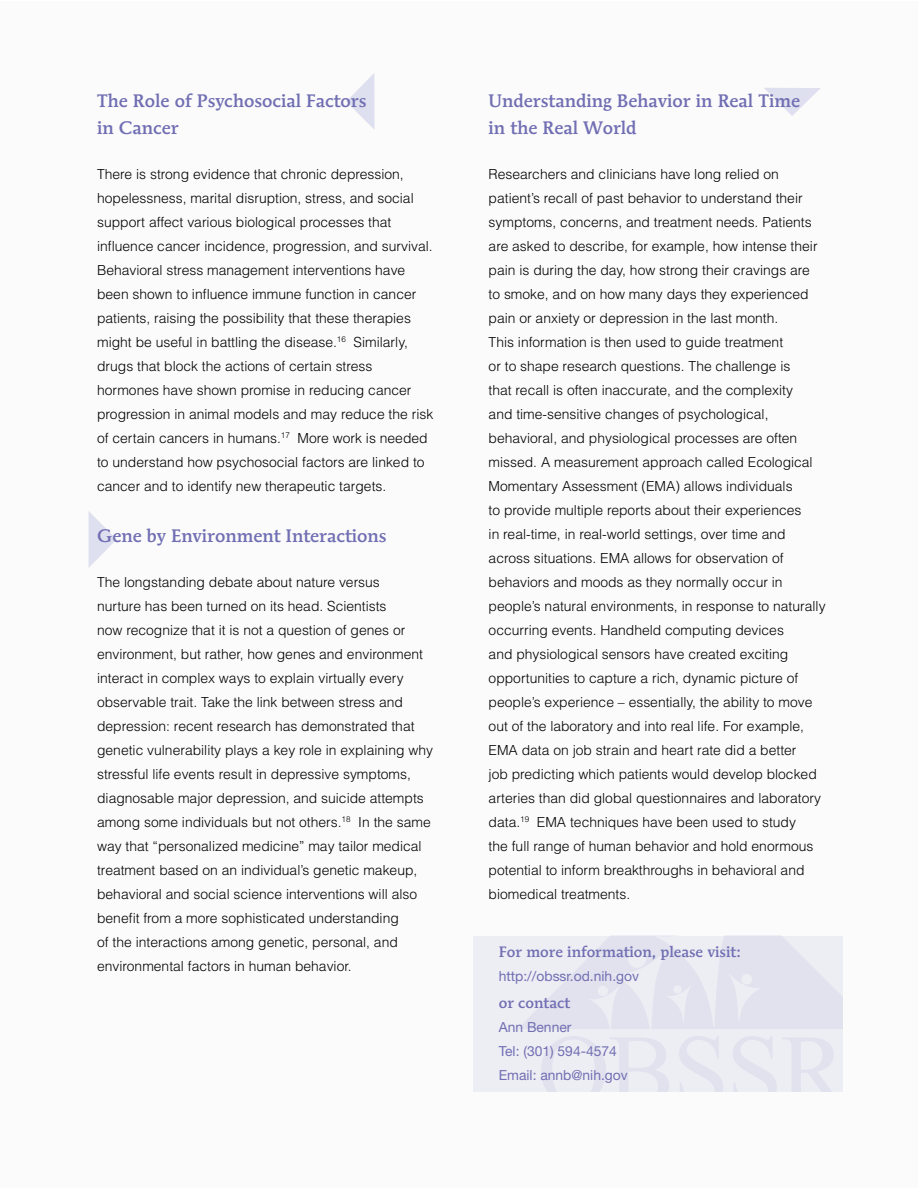
<style>
.page{position:relative;width:918px;height:1188px;background:#fff}
.page>*{position:absolute;margin:0;border:0;box-sizing:border-box;transform-origin:0 0}
.t1{font:500 18px/27px "Mendoza Roman";color:#716fb3}
.t2{font:500 15px "Mendoza Roman";color:#716fb3}
.t3{font:300 13.8px/24px "Helvetica";color:#000}
.t4{font:13.8px/24px "Helvetica Neue";color:#716fb3}
</style>
<div class="page">
<div style="left:0;top:1px;width:918px;height:1187px;background:#fbfbfb"></div>
<hr style="left:0;top:752px;width:1px;height:318px;background:#bec0df">
<svg style="left:89px;top:512px;width:28px;height:55px"></svg>
<svg style="left:764px;top:88px;width:56px;height:28px"></svg>
<svg style="left:346px;top:73px;width:29px;height:56px"></svg>
<div style="left:473px;top:936px;width:370px;height:156px;background:#ededf4"></div>
<svg style="left:541px;top:1036px;width:128px;height:56px"></svg>
<svg style="left:679px;top:1036px;width:44px;height:56px"></svg>
<svg style="left:733px;top:1036px;width:100px;height:56px"></svg>
<svg style="left:518px;top:936px;width:325px;height:93px"></svg>
<h1 class="t1" style="left:97px;top:87px;width:271px">The Role of Psychosocial Factors in Cancer</h1>
<p class="t3" style="left:97px;top:161px;width:338px">There is strong evidence that chronic depression, hopelessness, marital disruption, stress, and social support affect various biological processes that influence cancer incidence, progression, and survival.<br>Behavioral stress management interventions have been shown to influence immune function in cancer patients, raising the possibility that these therapies might be useful in battling the disease.<sup>16</sup> Similarly, drugs that block the actions of certain stress hormones have shown promise in reducing cancer progression in animal models and may reduce the risk of certain cancers in humans.<sup>17</sup> More work is needed to understand how psychosocial factors are linked to cancer and to identify new therapeutic targets.</p>
<h1 class="t1" style="left:97px;top:522px;width:291px">Gene by Environment Interactions</h1>
<p class="t3" style="left:97px;top:569px;width:337px">The longstanding debate about nature versus<br>nurture has been turned on its head. Scientists<br>now recognize that it is not a question of genes or environment, but rather, how genes and environment interact in complex ways to explain virtually every observable trait. Take the link between stress and depression: recent research has demonstrated that genetic vulnerability plays a key role in explaining why stressful life events result in depressive symptoms, diagnosable major depression, and suicide attempts among some individuals but not others.<sup>18</sup> In the same way that “personalized medicine” may tailor medical treatment based on an individual’s genetic makeup, behavioral and social science interventions will also benefit from a more sophisticated understanding<br>of the interactions among genetic, personal, and environmental factors in human behavior.</p>
<h1 class="t1" style="left:489px;top:87px;width:313px">Understanding Behavior in Real Time in the Real World</h1>
<p class="t3" style="left:489px;top:161px;width:338px">Researchers and clinicians have long relied on patient’s recall of past behavior to understand their symptoms, concerns, and treatment needs. Patients are asked to describe, for example, how intense their pain is during the day, how strong their cravings are<br>to smoke, and on how many days they experienced pain or anxiety or depression in the last month.<br>This information is then used to guide treatment<br>or to shape research questions. The challenge is<br>that recall is often inaccurate, and the complexity<br>and time-sensitive changes of psychological, behavioral, and physiological processes are often missed. A measurement approach called Ecological Momentary Assessment (EMA) allows individuals<br>to provide multiple reports about their experiences<br>in real-time, in real-world settings, over time and across situations. EMA allows for observation of behaviors and moods as they normally occur in people’s natural environments, in response to naturally occurring events. Handheld computing devices<br>and physiological sensors have created exciting opportunities to capture a rich, dynamic picture of people’s experience – essentially, the ability to move out of the laboratory and into real life. For example, EMA data on job strain and heart rate did a better<br>job predicting which patients would develop blocked arteries than did global questionnaires and laboratory data.<sup>19</sup> EMA techniques have been used to study<br>the full range of human behavior and hold enormous potential to inform breakthroughs in behavioral and biomedical treatments.</p>
<p class="t2" style="left:499px;top:943px;width:244px">For more information, please visit:</p>
<p class="t4" style="left:499px;top:964px;width:142px">http://obssr.od.nih.gov</p>
<p class="t2" style="left:499px;top:994px;width:73px">or contact</p>
<p class="t4" style="left:499px;top:1015px;width:131px">Ann Benner<br>Tel: (301) 594-4574<br>Email: annb@nih.gov</p>
</div>
